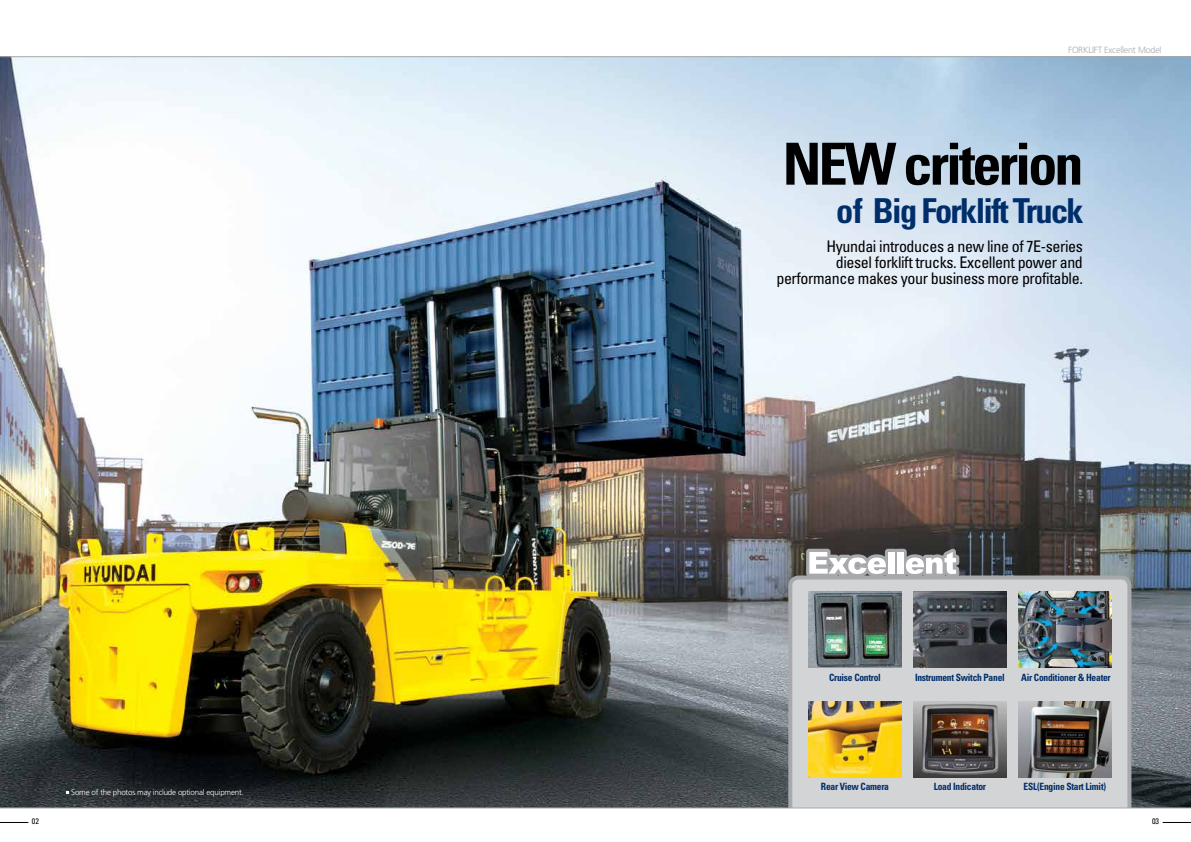
<style>
.page{position:relative;width:1191px;height:842px;background:#fff}
.page>*{position:absolute;margin:0;border:0;box-sizing:border-box;transform-origin:0 0}
.t1{font:700 condensed 58.1px "Univers";letter-spacing:-.05em;color:#000}
.t2{font:700 condensed 34.4px "Univers";letter-spacing:-.05em;color:#002e6a}
.t3{font:condensed 16px/16px "Univers";letter-spacing:-.025em;color:#000;text-align:right}
.t4{font:700 condensed 10px "Univers";letter-spacing:-.025em;color:#002e6a;scale:.95 1}
.t5{font:300 9px "Frutiger";letter-spacing:-.025em;color:#a7a9ac}
.t6{font:300 8px "Frutiger";letter-spacing:-.025em;color:#fff}
.t7{font:condensed 8px "Univers";color:#000}
</style>
<div class="page">
<img style="left:0;top:57px;width:1191px;height:750px">
<div style="left:790px;top:577px;width:339px;height:246px;background:#d3d4d5;border-radius:9px"></div>
<div style="left:788px;top:575px;width:343px;height:250px;border:4px solid #a7a9ac;border-radius:9px"></div>
<img style="left:808px;top:591px;width:93px;height:77px">
<img style="left:808px;top:701px;width:93px;height:77px">
<img style="left:913px;top:591px;width:93px;height:77px">
<img style="left:913px;top:701px;width:93px;height:77px">
<img style="left:1018px;top:591px;width:93px;height:77px">
<img style="left:1018px;top:701px;width:93px;height:77px">
<svg style="left:1162px;top:822px;width:29px;height:1px"></svg>
<svg style="left:0;top:822px;width:28px;height:1px"></svg>
<svg style="left:806px;top:549px;width:153px;height:28px"></svg>
<div style="left:774px;top:808px;width:368px;height:34px;background:#fff"></div>
<hr style="left:0;top:807px;width:1191px;height:1px;background:#a7a9ac">
<hr style="left:0;top:56px;width:1191px;height:1px;background:#a7a9ac">
<p class="t5" style="left:1068px;top:44px;width:95px">FORKLIFT Excellent Model</p>
<h1 class="t1" style="left:782px;top:128px;width:302px">NEW criterion</h1>
<h2 class="t2" style="left:836px;top:190px;width:249px">of Big Forklift Truck</h2>
<p class="t3" style="left:776px;top:238px;width:308px">Hyundai introduces a new line of 7E-series<br>diesel forklift trucks. Excellent power and performance makes your business more profitable.</p>
<p class="t6" style="left:71px;top:787px;width:174px">Some of the photos may include optional equipment.</p>
<p class="t4" style="left:829px;top:671px;width:56px">Cruise Control</p>
<p class="t4" style="left:915px;top:671px;width:96px">Instrument Switch Panel</p>
<p class="t4" style="left:1021px;top:671px;width:96px">Air Conditioner &amp; Heater</p>
<p class="t4" style="left:821px;top:780px;width:73px">Rear View Camera</p>
<p class="t4" style="left:933px;top:780px;width:57px">Load Indicator</p>
<p class="t4" style="left:1023px;top:780px;width:88px">ESL(Engine Start Limit)</p>
<p class="t7" style="left:32px;top:816px;width:9px">02</p>
<p class="t7" style="left:1152px;top:816px;width:9px">03</p>
</div>
